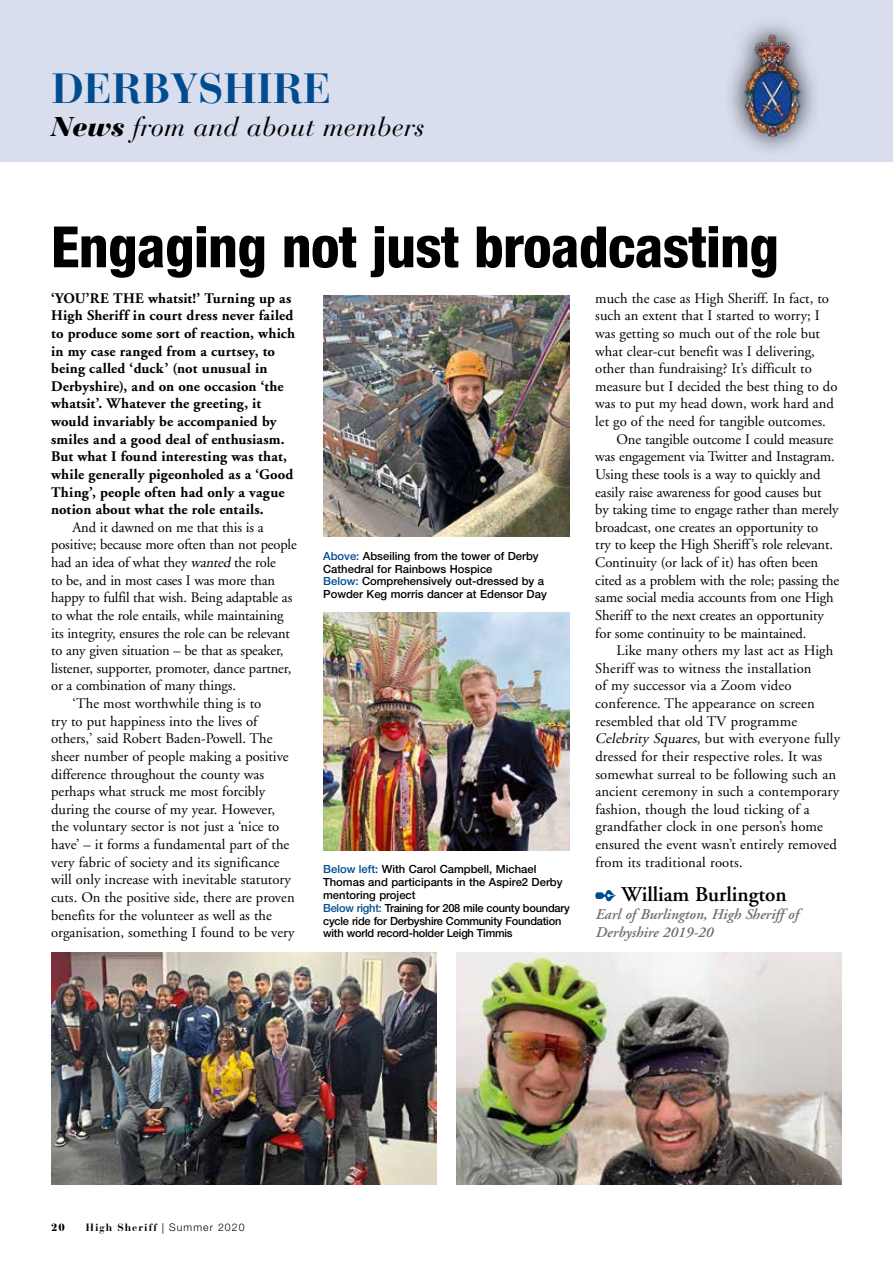
<style>
.page{position:relative;width:893px;height:1263px;background:#fff}
.page>*{position:absolute;margin:0;border:0;box-sizing:border-box;transform-origin:0 0}
.t1{font:800 condensed 57px "Helvetica Neue";letter-spacing:-.01em;color:#000}
.t2{font:700 42px "Bauer Bodoni";color:#004c90}
.t3{font:italic 27px "Bauer Bodoni";color:#000}
.t4{font:600 21px "Adobe Garamond";color:#000}
.t5{font:italic 600 15px/18px "Adobe Garamond";color:#6e6e6e}
.t6{font:14.7px "Adobe Garamond";color:#000}
.t7{font:700 14.7px/17.5px "Adobe Garamond";letter-spacing:.01em;color:#000}
.t8{font:500 11.25px/12.8px "Helvetica Neue";letter-spacing:-.02em;color:#000}
.t9{font:500 11.25px/12.8px "Helvetica Neue";color:#000}
.t10{font:700 10.5px "Bauer Bodoni";letter-spacing:.1em;color:#000}
.t11{font:900 10.5px "Bauer Bodoni";color:#000}
.s1{font-weight:900}
.s2{font-style:italic}
.s3{color:#004c90}
.s4{font-weight:400}
.s5{font-family:"Helvetica Neue";font-weight:300}
</style>
<div class="page">
<div style="left:0;top:0;width:893px;height:162px;background:#d9deef"></div>
<svg style="left:730px;top:24px;width:85px;height:127px;fill:#d0d5e5"></svg>
<img style="left:739px;top:34px;width:65px;height:102px">
<img style="left:323px;top:295px;width:247px;height:242px">
<img style="left:51px;top:952px;width:386px;height:232px">
<img style="left:456px;top:952px;width:386px;height:232px">
<img style="left:323px;top:612px;width:247px;height:238px">
<svg style="left:595px;top:890px;width:21px;height:11px"></svg>
<h2 class="t2" style="left:51px;top:63px;width:282px">DERBYSHIRE</h2>
<h3 class="t3" style="left:51px;top:111px;width:375px"><span class="s1">News</span> from and about members</h3>
<h1 class="t1" style="left:51px;top:212px;width:729px">Engaging not just broadcasting</h1>
<p class="t6" style="left:595px;top:290px;width:235px">much the case as High Sheriff. In fact, to</p>
<p class="t6" style="left:595px;top:308px;width:226px">such an extent that I started to worry; I</p>
<p class="t6" style="left:595px;top:325px;width:226px">was getting so much out of the role but</p>
<p class="t6" style="left:595px;top:343px;width:221px">what clear-cut benefit was I delivering,</p>
<p class="t6" style="left:595px;top:361px;width:218px">other than fundraising? It’s difficult to</p>
<p class="t6" style="left:595px;top:378px;width:244px">measure but I decided the best thing to do</p>
<p class="t6" style="left:595px;top:396px;width:240px">was to put my head down, work hard and</p>
<p class="t6" style="left:595px;top:413px;width:232px">let go of the need for tangible outcomes.</p>
<p class="t6" style="left:617px;top:431px;width:218px">One tangible outcome I could measure</p>
<p class="t6" style="left:595px;top:449px;width:241px">was engagement via Twitter and Instagram.</p>
<p class="t6" style="left:595px;top:466px;width:227px">Using these tools is a way to quickly and</p>
<p class="t6" style="left:595px;top:484px;width:228px">easily raise awareness for good causes but</p>
<p class="t6" style="left:595px;top:502px;width:245px">by taking time to engage rather than merely</p>
<p class="t6" style="left:595px;top:519px;width:224px">broadcast, one creates an opportunity to</p>
<p class="t6" style="left:595px;top:537px;width:239px">try to keep the High Sheriff’s role relevant.</p>
<p class="t6" style="left:595px;top:554px;width:224px">Continuity (or lack of it) has often been</p>
<p class="t6" style="left:595px;top:572px;width:245px">cited as a problem with the role; passing the</p>
<p class="t6" style="left:595px;top:590px;width:240px">same social media accounts from one High</p>
<p class="t6" style="left:595px;top:607px;width:230px">Sheriff to the next creates an opportunity</p>
<p class="t6" style="left:595px;top:625px;width:213px">for some continuity to be maintained.</p>
<p class="t6" style="left:617px;top:643px;width:218px">Like many others my last act as High</p>
<p class="t6" style="left:595px;top:660px;width:218px">Sheriff was to witness the installation</p>
<p class="t6" style="left:595px;top:678px;width:198px">of my successor via a Zoom video</p>
<p class="t6" style="left:595px;top:695px;width:221px">conference. The appearance on screen</p>
<p class="t6" style="left:595px;top:713px;width:204px">resembled that old TV programme</p>
<p class="t6" style="left:595px;top:731px;width:246px"><span class="s2">Celebrity Squares</span>, but with everyone fully</p>
<p class="t6" style="left:595px;top:748px;width:228px">dressed for their respective roles. It was</p>
<p class="t6" style="left:595px;top:766px;width:242px">somewhat surreal to be following such an</p>
<p class="t6" style="left:595px;top:784px;width:245px">ancient ceremony in such a contemporary</p>
<p class="t6" style="left:595px;top:801px;width:216px">fashion, though the loud ticking of a</p>
<p class="t6" style="left:595px;top:819px;width:229px">grandfather clock in one person’s home</p>
<p class="t6" style="left:595px;top:836px;width:243px">ensured the event wasn’t entirely removed</p>
<p class="t6" style="left:595px;top:854px;width:149px">from its traditional roots.</p>
<h3 class="t4" style="left:622px;top:883px;width:167px">William Burlington</h3>
<p class="t5" style="left:595px;top:906px;width:204px">Earl of Burlington, High Sheriff of<br>Derbyshire 2019-20</p>
<p class="t7" style="left:51px;top:290px;width:246px">‘YOU’RE THE whatsit!’ Turning up as High Sheriff in court dress never failed to produce some sort of reaction, which in my case ranged from a curtsey, to being called ‘duck’ (not unusual in Derbyshire), and on one occasion ‘the whatsit’. Whatever the greeting, it would invariably be accompanied by smiles and a good deal of enthusiasm.<br>But what I found interesting was that, while generally pigeonholed as a ‘Good Thing’, people often had only a vague notion about what the role entails.</p>
<p class="t6" style="left:72px;top:519px;width:193px">And it dawned on me that this is a</p>
<p class="t6" style="left:51px;top:537px;width:247px">positive; because more often than not people</p>
<p class="t6" style="left:51px;top:555px;width:226px">had an idea of what they <span class="s2">wanted</span> the role</p>
<p class="t6" style="left:51px;top:572px;width:225px">to be, and in most cases I was more than</p>
<p class="t6" style="left:51px;top:590px;width:243px">happy to fulfil that wish. Being adaptable as</p>
<p class="t6" style="left:51px;top:607px;width:234px">to what the role entails, while maintaining</p>
<p class="t6" style="left:51px;top:625px;width:240px">its integrity, ensures the role can be relevant</p>
<p class="t6" style="left:51px;top:643px;width:234px">to any given situation – be that as speaker,</p>
<p class="t6" style="left:51px;top:660px;width:242px">listener, supporter, promoter, dance partner,</p>
<p class="t6" style="left:51px;top:678px;width:186px">or a combination of many things.</p>
<p class="t6" style="left:72px;top:696px;width:190px">‘The most worthwhile thing is to</p>
<p class="t6" style="left:51px;top:713px;width:208px">try to put happiness into the lives of</p>
<p class="t6" style="left:51px;top:731px;width:223px">others,’ said Robert Baden-Powell. The</p>
<p class="t6" style="left:51px;top:748px;width:239px">sheer number of people making a positive</p>
<p class="t6" style="left:51px;top:766px;width:215px">difference throughout the county was</p>
<p class="t6" style="left:51px;top:784px;width:216px">perhaps what struck me most forcibly</p>
<p class="t6" style="left:51px;top:801px;width:225px">during the course of my year. However,</p>
<p class="t6" style="left:51px;top:819px;width:230px">the voluntary sector is not just a ‘nice to</p>
<p class="t6" style="left:51px;top:836px;width:240px">have’ – it forms a fundamental part of the</p>
<p class="t6" style="left:51px;top:854px;width:230px">very fabric of society and its significance</p>
<p class="t6" style="left:51px;top:872px;width:241px">will only increase with inevitable statutory</p>
<p class="t6" style="left:51px;top:889px;width:245px">cuts. On the positive side, there are proven</p>
<p class="t6" style="left:51px;top:907px;width:222px">benefits for the volunteer as well as the</p>
<p class="t6" style="left:51px;top:925px;width:245px">organisation, something I found to be very</p>
<p class="t9" style="left:323px;top:549px;width:225px"><span class="s3">Above:</span> Abseiling from the tower of Derby Cathedral for Rainbows Hospice<br><span class="s3">Below:</span> Comprehensively out-dressed by a Powder Keg morris dancer at Edensor Day</p>
<p class="t8" style="left:323px;top:863px;width:248px"><span class="s3">Below left:</span> With Carol Campbell, Michael Thomas and participants in the Aspire2 Derby mentoring project<br><span class="s3">Below right:</span> Training for 208 mile county boundary cycle ride for Derbyshire Community Foundation with world record-holder Leigh Timmis</p>
<p class="t11" style="left:51px;top:1221px;width:15px">20</p>
<p class="t10" style="left:86px;top:1221px;width:160px">High Sheriff <span class="s4">|</span> <span class="s5">Summer 2020</span></p>
</div>
